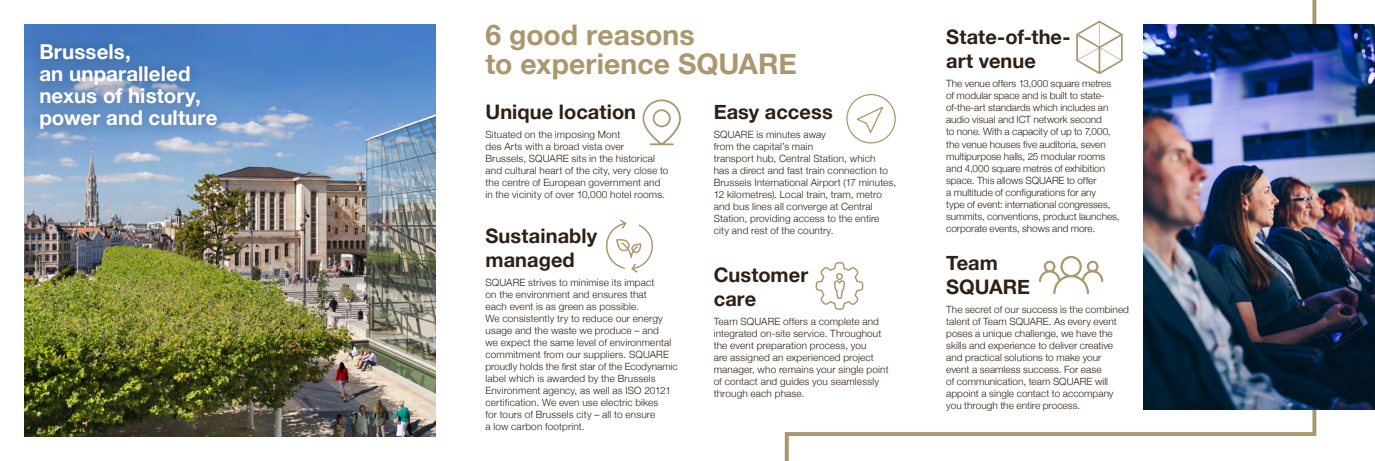
<style>
.page{position:relative;width:1375px;height:461px;background:#fff}
.page>*{position:absolute;margin:0;border:0;box-sizing:border-box;transform-origin:0 0}
.t1{font:700 28.38px/28.4px "Helvetica Neue";color:#ab976e}
.t2{font:700 20.5px/22px "Helvetica Neue";letter-spacing:.005em;color:#fff}
.t3{font:700 20px/24px "Helvetica Neue";letter-spacing:.005em;color:#2e2014}
.t4{font:300 10px/12px "Helvetica Neue";letter-spacing:.005em;color:#2e2014}
</style>
<div class="page">
<svg style="left:784px;top:0;width:534px;height:461px"></svg>
<img style="left:1144px;top:25px;width:231px;height:384px">
<img style="left:25px;top:25px;width:411px;height:411px">
<div style="left:28px;top:32px;width:201px;height:108px;background:#2e2014;opacity:.3"></div>
<svg style="left:606px;top:219px;width:47px;height:53px"></svg>
<svg style="left:642px;top:99px;width:39px;height:46px"></svg>
<svg style="left:845px;top:93px;width:52px;height:52px"></svg>
<div style="left:485px;top:18px;width:391px;height:69px;background:#fff"></div>
<svg style="left:816px;top:262px;width:47px;height:48px"></svg>
<h2 class="t2" style="left:39px;top:41px;width:180px">Brussels,<br>an unparalleled nexus of history, power and culture</h2>
<h1 class="t1" style="left:485px;top:22px;width:313px">6 good reasons<br>to experience SQUARE</h1>
<h3 class="t3" style="left:485px;top:100px;width:152px">Unique location</h3>
<p class="t4" style="left:485px;top:127px;width:184px">Situated on the imposing Mont<br>des Arts with a broad vista over<br>Brussels, SQUARE sits in the historical and cultural heart of the city, very close to the centre of European government and in the vicinity of over 10,000 hotel rooms.</p>
<h3 class="t3" style="left:714px;top:100px;width:121px">Easy access</h3>
<p class="t4" style="left:714px;top:128px;width:184px">SQUARE is minutes away<br>from the capital’s main<br>transport hub, Central Station, which<br>has a direct and fast train connection to Brussels International Airport (17 minutes, 12 kilometres). Local train, tram, metro and bus lines all converge at Central Station, providing access to the entire city and rest of the country.</p>
<h3 class="t3" style="left:714px;top:263px;width:96px">Customer care</h3>
<p class="t4" style="left:714px;top:314px;width:176px">Team SQUARE offers a complete and integrated on-site service. Throughout the event preparation process, you<br>are assigned an experienced project manager, who remains your single point of contact and guides you seamlessly through each phase.</p>
<h3 class="t3" style="left:485px;top:224px;width:113px">Sustainably managed</h3>
<p class="t4" style="left:485px;top:276px;width:194px">SQUARE strives to minimise its impact<br>on the environment and ensures that<br>each event is as green as possible.<br>We consistently try to reduce our energy usage and the waste we produce – and<br>we expect the same level of environmental commitment from our suppliers. SQUARE proudly holds the first star of the Ecodynamic label which is awarded by the Brussels Environment agency, as well as ISO 20121 certification. We even use electric bikes<br>for tours of Brussels city – all to ensure<br>a low carbon footprint.</p>
<h3 class="t3" style="left:946px;top:26px;width:126px">State-of-the&shy;art venue</h3>
<p class="t4" style="left:946px;top:77px;width:175px">The venue offers 13,000 square metres of modular space and is built to state&shy;of-the-art standards which includes an audio visual and ICT network second<br>to none. With a capacity of up to 7,000, the venue houses five auditoria, seven multipurpose halls, 25 modular rooms and 4,000 square metres of exhibition space. This allows SQUARE to offer<br>a multitude of configurations for any<br>type of event: international congresses, summits, conventions, product launches, corporate events, shows and more.</p>
<h3 class="t3" style="left:946px;top:251px;width:86px">Team<br>SQUARE</h3>
<p class="t4" style="left:946px;top:303px;width:184px">The secret of our success is the combined talent of Team SQUARE. As every event poses a unique challenge, we have the skills and experience to deliver creative and practical solutions to make your<br>event a seamless success. For ease<br>of communication, team SQUARE will appoint a single contact to accompany you through the entire process.</p>
</div>
